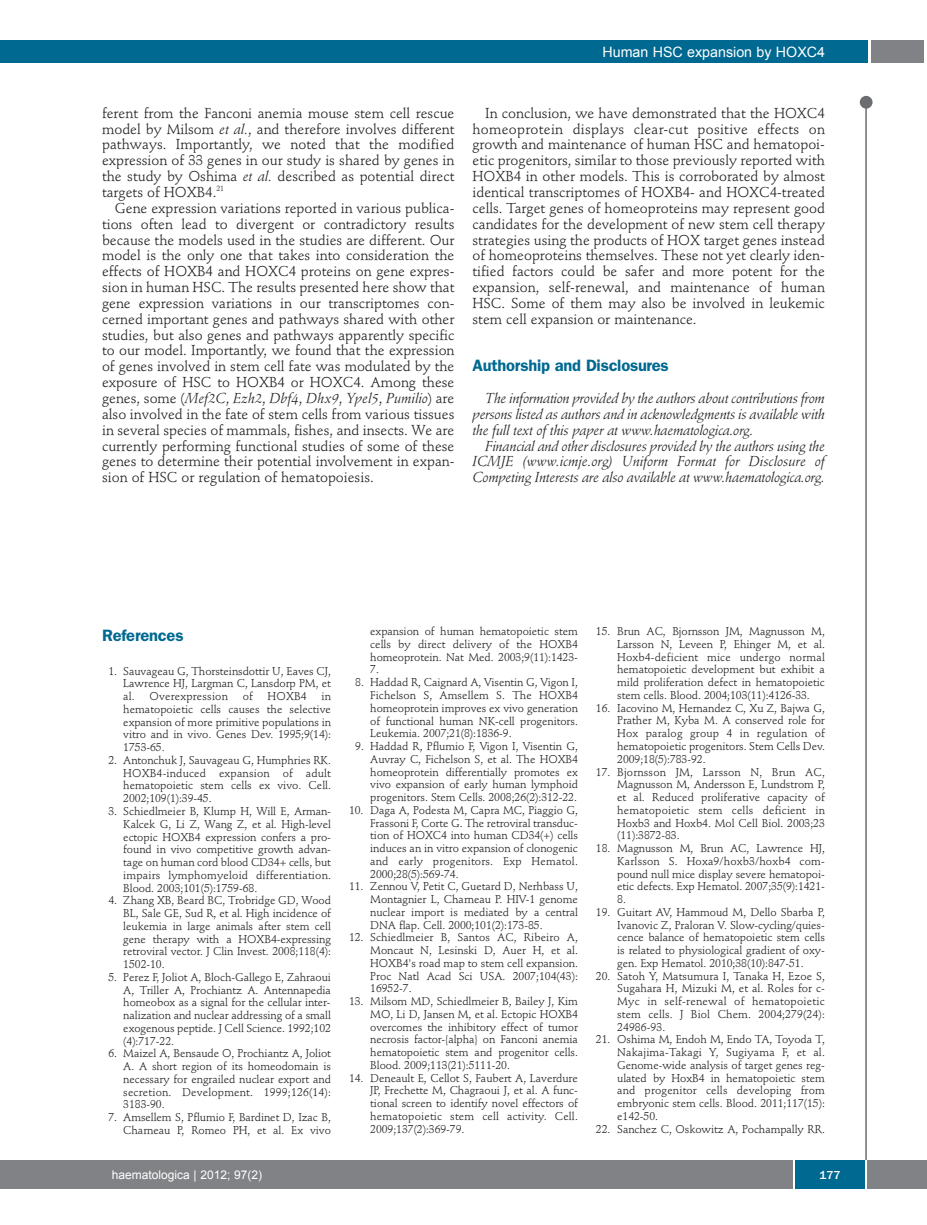
<style>
.page{position:relative;width:927px;height:1225px;background:#fff}
.page>*{position:absolute;margin:0;border:0;box-sizing:border-box;transform-origin:0 0}
.t1{font:600 16.5px "Franklin Gothic";letter-spacing:-.015em;color:#006991}
.t2{font:14.25px/15.9px "Stempel Schneidler";color:#231f20;text-align:justify}
.t3{font:italic 14.25px/15.9px "Stempel Schneidler";letter-spacing:-.015em;color:#231f20;text-align:justify}
.t4{font:14.25px "Arial";color:#fff}
.t5{font:12px "Arial";color:#fff}
.t6{font:500 12px "Franklin Gothic";color:#fff}
.t7{font:11.25px/12.8px "Stempel Schneidler";letter-spacing:-.005em;color:#231f20;text-align:justify}
.s1{font-style:italic}
</style>
<div class="page">
<div style="left:860px;top:96px;width:12px;height:13px;background:#6c6d70;border-radius:50%"></div>
<hr style="left:865px;top:98px;width:2px;height:1062px;background:#6c6d70">
<div style="left:871px;top:40px;width:52px;height:22px;background:#808285"></div>
<div style="left:18px;top:40px;width:849px;height:22px;background:#006991"></div>
<div style="left:17px;top:1160px;width:910px;height:28px;background:#808285"></div>
<div style="left:795px;top:1160px;width:70px;height:28px;background:#006991"></div>
<hr style="left:793px;top:1160px;width:2px;height:28px;background:#fff">
<hr style="left:865px;top:1160px;width:2px;height:28px;background:#fff">
<div style="left:0;top:40px;width:19px;height:22px;background:#006991"></div>
<div style="left:0;top:1160px;width:18px;height:28px;background:#808285"></div>
<p class="t4" style="left:602px;top:44px;width:224px">Human HSC expansion by HOXC4</p>
<p class="t2" style="left:102px;top:106px;width:354px">ferent from the Fanconi anemia mouse stem cell rescue model by Milsom <span class="s1">et al.</span>, and therefore involves different pathways. Importantly, we noted that the modified expression of 33 genes in our study is shared by genes in the study by Oshima <span class="s1">et al.</span> described as potential direct targets of HOXB4.<sup>21</sup></p>
<p class="t2" style="left:102px;top:201px;width:354px;text-indent:13px">Gene expression variations reported in various publica&shy;tions often lead to divergent or contradictory results because the models used in the studies are different. Our model is the only one that takes into consideration the effects of HOXB4 and HOXC4 proteins on gene expres&shy;sion in human HSC. The results presented here show that gene expression variations in our transcriptomes con&shy;cerned important genes and pathways shared with other studies, but also genes and pathways apparently specific to our model. Importantly, we found that the expression of genes involved in stem cell fate was modulated by the exposure of HSC to HOXB4 or HOXC4. Among these genes, some (<span class="s1">Mef2C</span>, <span class="s1">Ezh2</span>, <span class="s1">Dbf4</span>, <span class="s1">Dhx9</span>, <span class="s1">Ypel5</span>, <span class="s1">Pumilio</span>) are also involved in the fate of stem cells from various tissues in several species of mammals, fishes, and insects. We are currently performing functional studies of some of these genes to determine their potential involvement in expan&shy;sion of HSC or regulation of hematopoiesis.</p>
<p class="t2" style="left:472px;top:106px;width:354px;text-indent:13px">In conclusion, we have demonstrated that the HOXC4 homeoprotein displays clear-cut positive effects on growth and maintenance of human HSC and hematopoi&shy;etic progenitors, similar to those previously reported with HOXB4 in other models. This is corroborated by almost identical transcriptomes of HOXB4- and HOXC4-treated cells. Target genes of homeoproteins may represent good candidates for the development of new stem cell therapy strategies using the products of HOX target genes instead of homeoproteins themselves. These not yet clearly iden&shy;tified factors could be safer and more potent for the expansion, self-renewal, and maintenance of human HSC. Some of them may also be involved in leukemic stem cell expansion or maintenance.</p>
<h1 class="t1" style="left:472px;top:360px;width:198px">Authorship and Disclosures</h1>
<p class="t3" style="left:472px;top:391px;width:354px;text-indent:13px">The information provided by the authors about contributions from persons listed as authors and in acknowledgments is available with the full text of this paper at www.haematologica.org.</p>
<p class="t3" style="left:472px;top:439px;width:354px;text-indent:13px">Financial and other disclosures provided by the authors using the ICMJE (www.icmje.org) Uniform Format for Disclosure of Competing Interests are also available at www.haematologica.org.</p>
<h1 class="t1" style="left:102px;top:629px;width:83px">References</h1>
<p class="t7" style="left:123px;top:665px;width:209px;text-indent:-15px">1. Sauvageau G, Thorsteinsdottir U, Eaves CJ, Lawrence HJ, Largman C, Lansdorp PM, et al. Overexpression</p>
<p class="t7" style="left:243px;top:691px;width:12px">of</p>
<p class="t7" style="left:268px;top:691px;width:41px">HOXB4</p>
<p class="t7" style="left:123px;top:691px;width:209px;text-indent:198px">in hematopoietic cells causes the selective expansion of more primitive populations in vitro and in vivo. Genes Dev. 1995;9(14):<br>1753-65.</p>
<p class="t7" style="left:123px;top:755px;width:209px;text-indent:-15px">2. Antonchuk J, Sauvageau G, Humphries RK.<br>HOXB4-induced expansion of adult hematopoietic stem cells ex vivo. Cell.<br>2002;109(1):39-45.</p>
<p class="t7" style="left:123px;top:806px;width:209px;text-indent:-15px">3. Schiedlmeier B, Klump H, Will E, Arman-Kalcek G, Li Z, Wang Z, et al. High-level ectopic HOXB4 expression confers a pro&shy;found in vivo competitive growth advan&shy;tage on human cord blood CD34+ cells, but impairs lymphomyeloid differentiation.<br>Blood. 2003;101(5):1759-68.</p>
<p class="t7" style="left:123px;top:895px;width:209px;text-indent:-15px">4. Zhang XB, Beard BC, Trobridge GD, Wood BL, Sale GE, Sud R, et al. High incidence of leukemia in large animals after stem cell gene therapy with a HOXB4-expressing retroviral vector. J Clin Invest. 2008;118(4):<br>1502-10.</p>
<p class="t7" style="left:123px;top:971px;width:209px;text-indent:-15px">5. Perez F, Joliot A, Bloch-Gallego E, Zahraoui A, Triller A, Prochiantz A. Antennapedia homeobox as a signal for the cellular inter&shy;nalization and nuclear addressing of a small exogenous peptide. J Cell Science. 1992;102 (4):717-22.</p>
<p class="t7" style="left:123px;top:1048px;width:209px;text-indent:-15px">6. Maizel A, Bensaude O, Prochiantz A, Joliot A. A short region of its homeodomain is necessary for engrailed nuclear export and secretion. Development. 1999;126(14):<br>3183-90.</p>
<p class="t7" style="left:108px;top:1112px;width:224px;text-align:right">7. Amsellem S, Pflumio F, Bardinet D, Izac B,<br>Charneau P, Romeo PH, et al. Ex vivo</p>
<p class="t7" style="left:370px;top:626px;width:209px">expansion of human hematopoietic stem cells by direct delivery of the HOXB4 homeoprotein. Nat Med. 2003;9(11):1423- 7.</p>
<p class="t7" style="left:370px;top:677px;width:209px;text-indent:-15px">8. Haddad R, Caignard A, Visentin G, Vigon I, Fichelson S, Amsellem S. The HOXB4 homeoprotein improves ex vivo generation of functional human NK-cell progenitors.<br>Leukemia. 2007;21(8):1836-9.</p>
<p class="t7" style="left:370px;top:741px;width:209px;text-indent:-15px">9. Haddad R, Pflumio F, Vigon I, Visentin G, Auvray C, Fichelson S, et al. The HOXB4 homeoprotein differentially promotes ex vivo expansion of early human lymphoid progenitors. Stem Cells. 2008;26(2):312-22.</p>
<p class="t7" style="left:370px;top:804px;width:209px;text-indent:-21px">10. Daga A, Podesta M, Capra MC, Piaggio G, Frassoni F, Corte G. The retroviral transduc&shy;tion of HOXC4 into human CD34(+) cells induces an in vitro expansion of clonogenic and early progenitors. Exp Hematol.<br>2000;28(5):569-74.</p>
<p class="t7" style="left:370px;top:881px;width:209px;text-indent:-21px">11. Zennou V, Petit C, Guetard D, Nerhbass U, Montagnier L, Charneau P. HIV-1 genome nuclear import is mediated by a central DNA flap. Cell. 2000;101(2):173-85.</p>
<p class="t7" style="left:370px;top:932px;width:209px;text-indent:-21px">12. Schiedlmeier B, Santos AC, Ribeiro A, Moncaut N, Lesinski D, Auer H, et al.<br>HOXB4's road map to stem cell expansion.<br>Proc Natl Acad Sci USA. 2007;104(43):<br>16952-7.</p>
<p class="t7" style="left:370px;top:996px;width:209px;text-indent:-21px">13. Milsom MD, Schiedlmeier B, Bailey J, Kim MO, Li D, Jansen M, et al. Ectopic HOXB4 overcomes the inhibitory effect of tumor necrosis factor-{alpha} on Fanconi anemia hematopoietic stem and progenitor cells.<br>Blood. 2009;113(21):5111-20.</p>
<p class="t7" style="left:370px;top:1072px;width:209px;text-indent:-21px">14. Deneault E, Cellot S, Faubert A, Laverdure JP, Frechette M, Chagraoui J, et al. A func&shy;tional screen to identify novel effectors of hematopoietic stem cell activity. Cell.<br>2009;137(2):369-79.</p>
<p class="t7" style="left:617px;top:626px;width:209px;text-indent:-21px">15. Brun AC, Bjornsson JM, Magnusson M, Larsson N, Leveen P, Ehinger M, et al.<br>Hoxb4-deficient mice undergo normal hematopoietic development but exhibit a mild proliferation defect in hematopoietic stem cells. Blood. 2004;103(11):4126-33.</p>
<p class="t7" style="left:617px;top:702px;width:209px;text-indent:-21px">16. Iacovino M, Hernandez C, Xu Z, Bajwa G, Prather M, Kyba M. A conserved role for Hox paralog group 4 in regulation of hematopoietic progenitors. Stem Cells Dev.<br>2009;18(5):783-92.</p>
<p class="t7" style="left:617px;top:766px;width:209px;text-indent:-21px">17. Bjornsson JM, Larsson N, Brun AC, Magnusson M, Andersson E, Lundstrom P, et al. Reduced proliferative capacity of hematopoietic stem cells deficient in Hoxb3 and Hoxb4. Mol Cell Biol. 2003;23 (11):3872-83.</p>
<p class="t7" style="left:617px;top:843px;width:209px;text-indent:-21px">18. Magnusson M, Brun AC, Lawrence HJ, Karlsson S. Hoxa9/hoxb3/hoxb4 com&shy;pound null mice display severe hematopoi&shy;etic defects. Exp Hematol. 2007;35(9):1421- 8.</p>
<p class="t7" style="left:617px;top:906px;width:209px;text-indent:-21px">19. Guitart AV, Hammoud M, Dello Sbarba P, Ivanovic Z, Praloran V. Slow-cycling/quies&shy;cence balance of hematopoietic stem cells is related to physiological gradient of oxy&shy;gen. Exp Hematol. 2010;38(10):847-51.</p>
<p class="t7" style="left:617px;top:970px;width:209px;text-indent:-21px">20. Satoh Y, Matsumura I, Tanaka H, Ezoe S, Sugahara H, Mizuki M, et al. Roles for c-Myc in self-renewal of hematopoietic stem cells. J Biol Chem. 2004;279(24):<br>24986-93.</p>
<p class="t7" style="left:617px;top:1034px;width:209px;text-indent:-21px">21. Oshima M, Endoh M, Endo TA, Toyoda T, Nakajima-Takagi Y, Sugiyama F, et al.<br>Genome-wide analysis of target genes reg&shy;ulated by HoxB4 in hematopoietic stem and progenitor cells developing from embryonic stem cells. Blood. 2011;117(15): e142-50.</p>
<p class="t7" style="left:596px;top:1123px;width:230px">22. Sanchez C, Oskowitz A, Pochampally RR.</p>
<p class="t5" style="left:112px;top:1168px;width:152px">haematologica | 2012; 97(2)</p>
<p class="t6" style="left:819px;top:1171px;width:23px">177</p>
</div>
